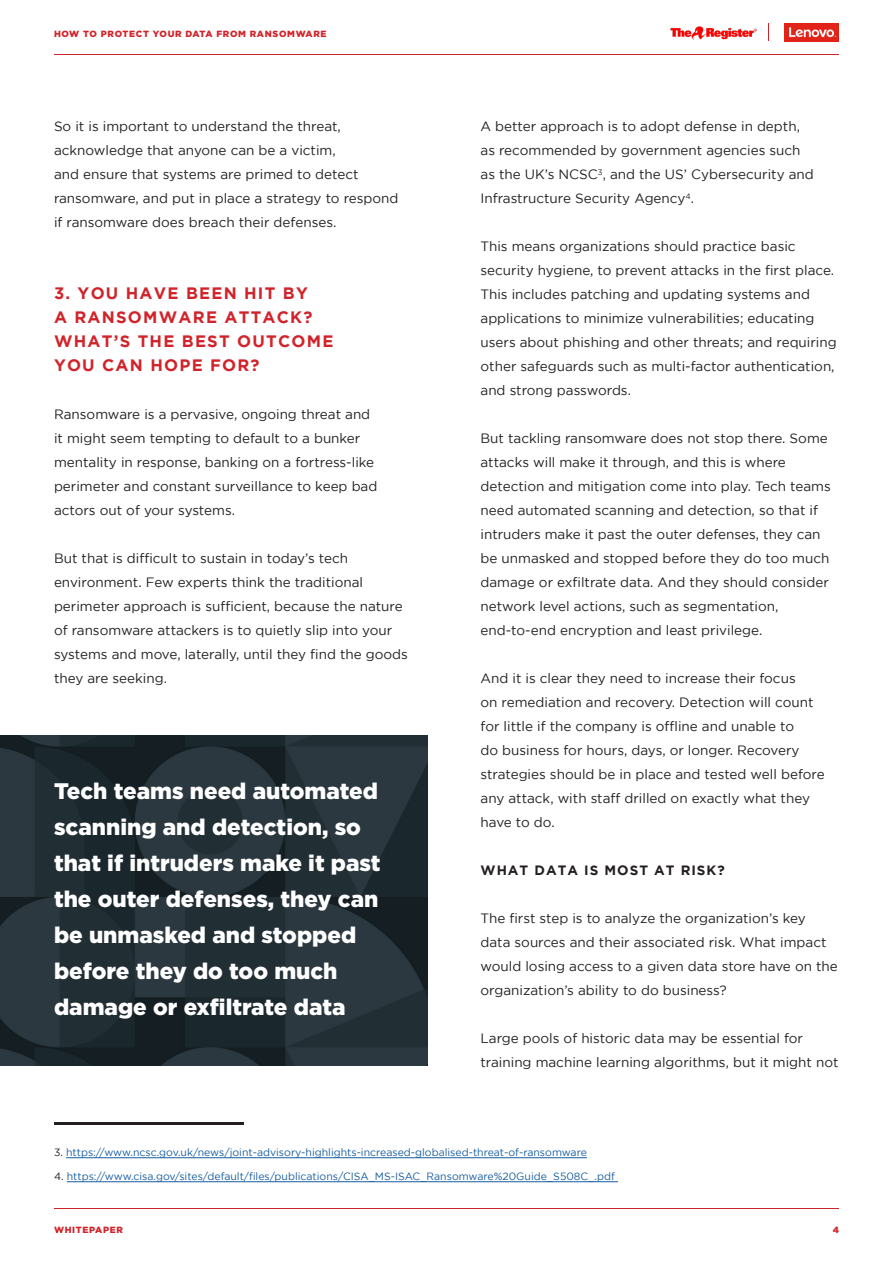
<style>
.page{position:relative;width:893px;height:1263px;background:#fff}
.page>*{position:absolute;margin:0;border:0;box-sizing:border-box;transform-origin:0 0}
.t1{font:900 22.5px/36px "Gotham";color:#fff}
.t2{font:700 16.5px "Gotham";letter-spacing:.075em;color:#d1232a}
.t3{font:13.5px/24px "Gotham";color:#231f20}
.t4{font:700 13.5px "Gotham";letter-spacing:.075em;color:#231f20}
.t5{font:10.5px "Gotham";color:#175d9e}
.t6{font:900 9px "Gotham";letter-spacing:.075em;color:#d1232a}
.s1{color:#231f20}
</style>
<div class="page">
<hr style="left:54px;top:54px;width:785px;height:1px;background:#d1232a">
<hr style="left:54px;top:1208px;width:785px;height:1px;background:#d1232a">
<img style="left:670px;top:26px;width:87px;height:14px">
<img style="left:784px;top:23px;width:55px;height:19px">
<svg style="left:768px;top:23px;width:1px;height:18px"></svg>
<img style="left:0;top:736px;width:428px;height:330px">
<hr style="left:54px;top:1123px;width:189px;height:2px;background:#231f20">
<hr style="left:66px;top:1157px;width:521px;height:1px;background:#175d9e">
<hr style="left:67px;top:1181px;width:551px;height:1px;background:#175d9e">
<p class="t6" style="left:54px;top:29px;width:274px">HOW TO PROTECT YOUR DATA FROM RANSOMWARE</p>
<p class="t3" style="left:54px;top:114px;width:346px">So it is important to understand the threat, acknowledge that anyone can be a victim,<br>and ensure that systems are primed to detect ransomware, and put in place a strategy to respond</p>
<p class="t3" style="left:54px;top:210px;width:284px">if ransomware does breach their defenses.</p>
<p class="t2" style="left:54px;top:284px;width:255px">3. YOU HAVE BEEN HIT BY</p>
<p class="t2" style="left:54px;top:308px;width:260px">A RANSOMWARE ATTACK?</p>
<p class="t2" style="left:54px;top:332px;width:281px">WHAT’S THE BEST OUTCOME</p>
<p class="t2" style="left:54px;top:356px;width:207px">YOU CAN HOPE FOR?</p>
<p class="t3" style="left:54px;top:402px;width:325px">Ransomware is a pervasive, ongoing threat and it might seem tempting to default to a bunker mentality in response, banking on a fortress-like perimeter and constant surveillance to keep bad actors out of your systems.</p>
<p class="t3" style="left:54px;top:546px;width:355px">But that is difficult to sustain in today’s tech environment. Few experts think the traditional perimeter approach is sufficient, because the nature of ransomware attackers is to quietly slip into your systems and move, laterally, until they find the goods they are seeking.</p>
<p class="t1" style="left:54px;top:772px;width:328px">Tech teams need automated scanning and detection, so that if intruders make it past the outer defenses, they can be unmasked and stopped before they do too much damage or exfiltrate data</p>
<p class="t3" style="left:480px;top:114px;width:335px">A better approach is to adopt defense in depth, as recommended by government agencies such as the UK’s NCSC<sup>3</sup>, and the US’ Cybersecurity and Infrastructure Security Agency<sup>4</sup>.</p>
<p class="t3" style="left:480px;top:234px;width:358px">This means organizations should practice basic security hygiene, to prevent attacks in the first place.<br>This includes patching and updating systems and applications to minimize vulnerabilities; educating users about phishing and other threats; and requiring other safeguards such as multi-factor authentication, and strong passwords.</p>
<p class="t3" style="left:480px;top:426px;width:352px">But tackling ransomware does not stop there. Some attacks will make it through, and this is where detection and mitigation come into play. Tech teams need automated scanning and detection, so that if intruders make it past the outer defenses, they can be unmasked and stopped before they do too much damage or exfiltrate data. And they should consider network level actions, such as segmentation,</p>
<p class="t3" style="left:480px;top:618px;width:283px">end-to-end encryption and least privilege.</p>
<p class="t3" style="left:480px;top:666px;width:346px">And it is clear they need to increase their focus<br>on remediation and recovery. Detection will count for little if the company is offline and unable to<br>do business for hours, days, or longer. Recovery strategies should be in place and tested well before any attack, with staff drilled on exactly what they have to do.</p>
<p class="t4" style="left:480px;top:863px;width:246px">WHAT DATA IS MOST AT RISK?</p>
<p class="t3" style="left:480px;top:906px;width:359px">The first step is to analyze the organization’s key data sources and their associated risk. What impact would losing access to a given data store have on the organization’s ability to do business?</p>
<p class="t3" style="left:480px;top:1026px;width:360px">Large pools of historic data may be essential for training machine learning algorithms, but it might not</p>
<p class="t5" style="left:54px;top:1147px;width:534px"><span class="s1">3.</span> https://www.ncsc.gov.uk/news/joint-advisory-highlights-increased-globalised-threat-of-ransomware</p>
<p class="t5" style="left:54px;top:1171px;width:562px"><span class="s1">4.</span> https://www.cisa.gov/sites/default/files/publications/CISA_MS-ISAC_Ransomware%20Guide_S508C_.pdf</p>
<p class="t6" style="left:54px;top:1225px;width:70px">WHITEPAPER</p>
<p class="t6" style="left:833px;top:1225px;width:8px">4</p>
</div>
